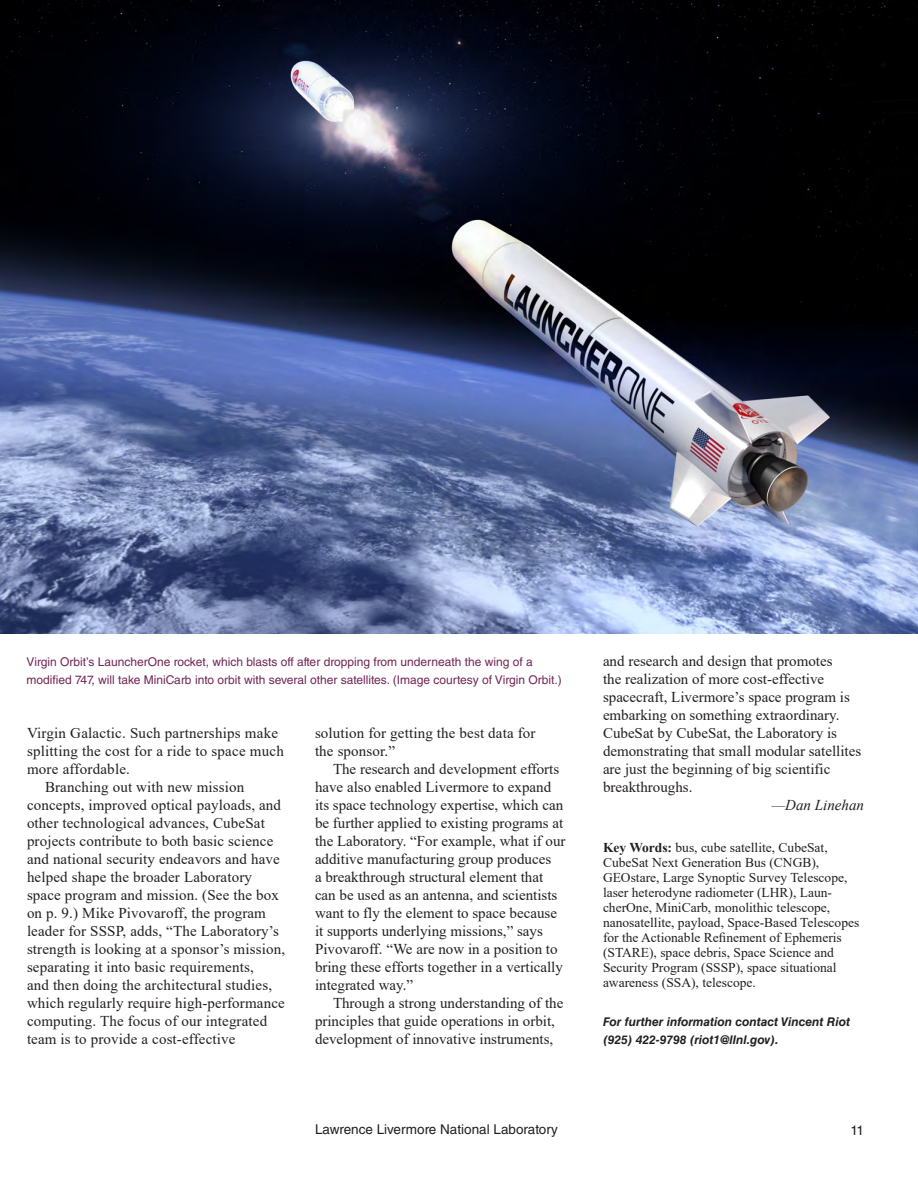
<style>
.page{position:relative;width:918px;height:1188px;background:#fff}
.page>*{position:absolute;margin:0;border:0;box-sizing:border-box;transform-origin:0 0}
.STR_general_text{font:15px/18px "Times New Roman";color:#231f20}
.STR_article_writer{font:italic 15px "Times New Roman";color:#231f20}
.STR_Key_Words{font:13.5px/15px "Times New Roman";color:#231f20}
.t1{font:13.5px "Helvetica LT Std";color:#231f20}
.STR_Captions{font:12px/18px "Helvetica LT Std";color:#722655}
.STR_further_info{font:italic 700 12px/18px "Helvetica LT Std";color:#231f20}
.s1{font-weight:700}
</style>
<div class="page">
<img style="left:0;top:0;width:918px;height:634px">
<p class="STR_Captions" style="left:27px;top:653px;width:537px">Virgin Orbit’s LauncherOne rocket, which blasts off after dropping from underneath the wing of a modified 747, will take MiniCarb into orbit with several other satellites. (Image courtesy of Virgin Orbit.)</p>
<p class="STR_general_text" style="left:603px;top:652px;width:260px">and research and design that promotes<br>the realization of more cost-effective spacecraft, Livermore’s space program is embarking on something extraordinary.<br>CubeSat by CubeSat, the Laboratory is demonstrating that small modular satellites are just the beginning of big scientific breakthroughs.</p>
<p class="STR_article_writer" style="left:772px;top:795px;width:94px">—Dan Linehan</p>
<p class="STR_Key_Words" style="left:603px;top:840px;width:226px"><span class="s1">Key Words:</span> bus, cube satellite, CubeSat,<br>CubeSat Next Generation Bus (CNGB),</p>
<p class="STR_Key_Words" style="left:603px;top:870px;width:258px">GEOstare, Large Synoptic Survey Telescope, laser heterodyne radiometer (LHR), Laun&shy;cherOne, MiniCarb, monolithic telescope, nanosatellite, payload, Space-Based Telescopes for the Actionable Refinement of Ephemeris (STARE), space debris, Space Science and Security Program (SSSP), space situational awareness (SSA), telescope.</p>
<p class="STR_further_info" style="left:603px;top:1013px;width:249px">For further information contact Vincent Riot (925) 422-9798 (riot1@llnl.gov).</p>
<p class="STR_general_text" style="left:27px;top:724px;width:258px">Virgin Galactic. Such partnerships make splitting the cost for a ride to space much more affordable.</p>
<p class="STR_general_text" style="left:27px;top:778px;width:260px;text-indent:18px">Branching out with new mission concepts, improved optical payloads, and other technological advances, CubeSat projects contribute to both basic science and national security endeavors and have helped shape the broader Laboratory space program and mission. (See the box on p. 9.) Mike Pivovaroff, the program leader for SSSP, adds, “The Laboratory’s strength is looking at a sponsor’s mission, separating it into basic requirements,<br>and then doing the architectural studies, which regularly require high-performance computing. The focus of our integrated team is to provide a cost-effective</p>
<p class="STR_general_text" style="left:315px;top:724px;width:222px">solution for getting the best data for the sponsor.”</p>
<p class="STR_general_text" style="left:315px;top:760px;width:252px;text-indent:18px">The research and development efforts have also enabled Livermore to expand its space technology expertise, which can be further applied to existing programs at the Laboratory. “For example, what if our additive manufacturing group produces<br>a breakthrough structural element that can be used as an antenna, and scientists want to fly the element to space because it supports underlying missions,” says Pivovaroff. “We are now in a position to bring these efforts together in a vertically integrated way.”</p>
<p class="STR_general_text" style="left:315px;top:994px;width:250px;text-indent:18px">Through a strong understanding of the principles that guide operations in orbit, development of innovative instruments,</p>
<p class="t1" style="left:315px;top:1121px;width:245px">Lawrence Livermore National Laboratory</p>
<p class="t1" style="left:851px;top:1122px;width:15px">11</p>
</div>
